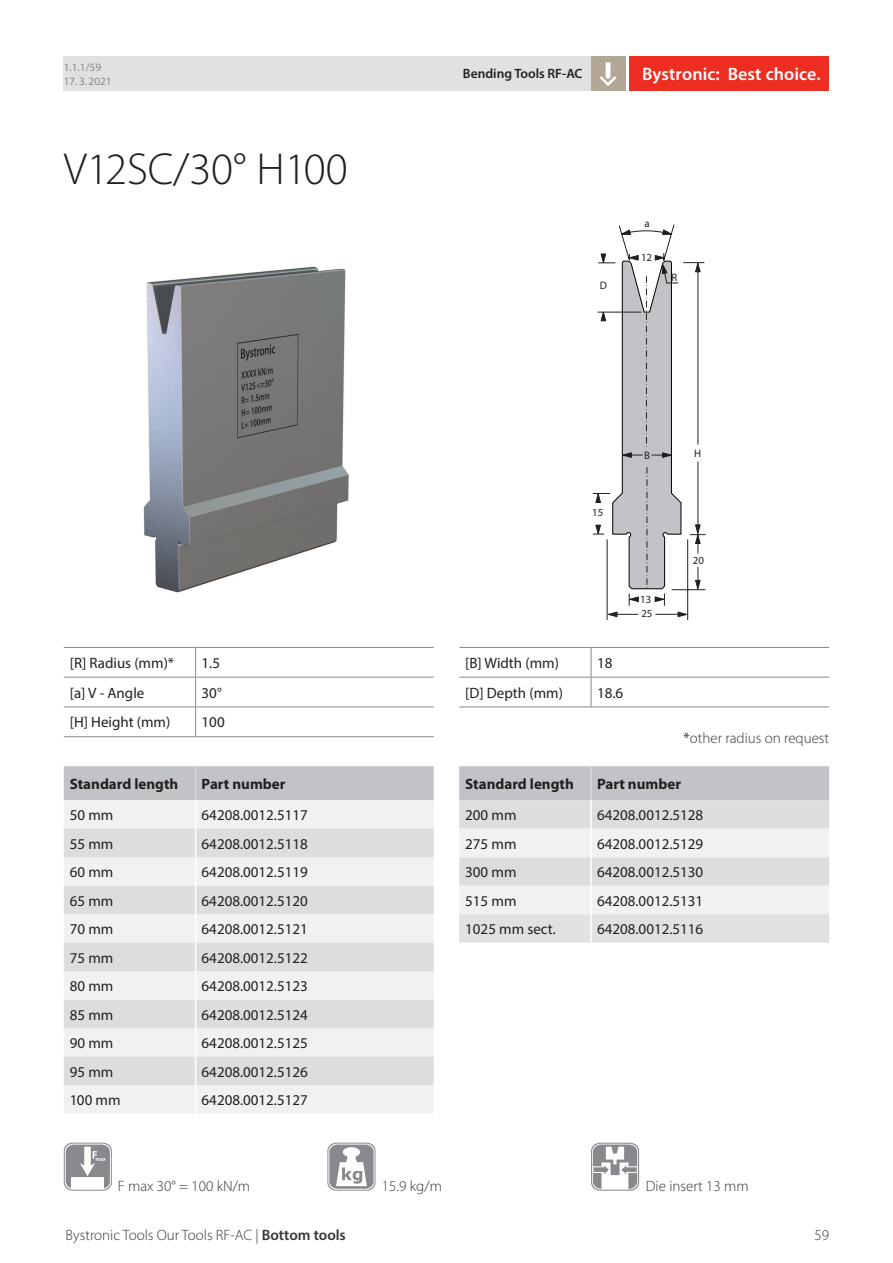
<style>
.page{position:relative;width:893px;height:1263px;background:#fff}
.page>*{position:absolute;margin:0;border:0;box-sizing:border-box;transform-origin:0 0}
.Headline_3{font:300 45px "Myriad Pro";color:#231f20}
.t1{font:600 18px "Myriad Pro";letter-spacing:.005em;color:#fff}
.Tabelle_10pt{font:15px "Myriad Pro";color:#231f20}
.Tabellenkopf_left{font:700 15px "Myriad Pro";color:#231f20}
.Fußzeile_rechts{font:300 15px "Myriad Pro";color:#363536}
.Haupttext_10pt{font:300 15px "Myriad Pro";color:#363536}
.Fussnote_rechts{font:300 15px "Myriad Pro";color:#363536}
.t2{font:600 13.5px "Myriad Pro";color:#231f20}
.t3{font:11.25px/13.5px "Myriad Pro";color:#87898c}
.t4{font:10.8px "Myriad Pro";color:#231f20}
.s1{font-weight:400}
.s2{font-weight:600}
</style>
<div class="page">
<div style="left:64px;top:57px;width:561px;height:34px;background:#e0e1e3"></div>
<div style="left:629px;top:57px;width:200px;height:34px;background:#ee2e22"></div>
<div style="left:591px;top:57px;width:34px;height:34px;background:#b3a797"></div>
<svg style="left:600px;top:62px;width:16px;height:24px"></svg>
<svg style="left:593px;top:224px;width:113px;height:396px"></svg>
<svg style="left:655px;top:611px;width:32px;height:6px"></svg>
<svg style="left:608px;top:611px;width:30px;height:6px"></svg>
<svg style="left:655px;top:596px;width:9px;height:6px"></svg>
<svg style="left:629px;top:596px;width:10px;height:6px"></svg>
<hr style="left:698px;top:462px;width:1px;height:63px;background:#231f20">
<hr style="left:698px;top:271px;width:1px;height:173px;background:#231f20">
<svg style="left:695px;top:567px;width:6px;height:23px"></svg>
<svg style="left:695px;top:524px;width:6px;height:29px"></svg>
<svg style="left:695px;top:262px;width:6px;height:10px"></svg>
<svg style="left:595px;top:525px;width:6px;height:9px"></svg>
<svg style="left:595px;top:493px;width:6px;height:10px"></svg>
<svg style="left:600px;top:253px;width:6px;height:10px"></svg>
<svg style="left:600px;top:311px;width:6px;height:10px"></svg>
<svg style="left:612px;top:255px;width:70px;height:334px"></svg>
<svg style="left:621px;top:229px;width:51px;height:6px"></svg>
<img style="left:143px;top:266px;width:206px;height:327px">
<hr style="left:64px;top:647px;width:132px;height:1px;background:#87898c">
<hr style="left:196px;top:647px;width:238px;height:1px;background:#87898c">
<hr style="left:64px;top:677px;width:132px;height:1px;background:#87898c">
<hr style="left:196px;top:677px;width:238px;height:1px;background:#87898c">
<hr style="left:64px;top:706px;width:132px;height:1px;background:#87898c">
<hr style="left:196px;top:706px;width:238px;height:1px;background:#87898c">
<svg style="left:195px;top:648px;width:1px;height:88px"></svg>
<hr style="left:64px;top:736px;width:132px;height:1px;background:#87898c">
<hr style="left:196px;top:736px;width:238px;height:1px;background:#87898c">
<svg style="left:64px;top:766px;width:370px;height:347px"></svg>
<hr style="left:195px;top:766px;width:1px;height:34px;background:#e0e1e3">
<hr style="left:459px;top:647px;width:132px;height:1px;background:#87898c">
<hr style="left:591px;top:647px;width:238px;height:1px;background:#87898c">
<hr style="left:459px;top:677px;width:132px;height:1px;background:#87898c">
<hr style="left:591px;top:677px;width:238px;height:1px;background:#87898c">
<svg style="left:591px;top:648px;width:1px;height:58px"></svg>
<hr style="left:459px;top:706px;width:132px;height:1px;background:#87898c">
<hr style="left:591px;top:706px;width:238px;height:1px;background:#87898c">
<svg style="left:64px;top:1143px;width:48px;height:48px"></svg>
<svg style="left:65px;top:1143px;width:46px;height:47px"></svg>
<div style="left:66px;top:1144px;width:44px;height:45px;background:#87898c;border-radius:8px"></div>
<div style="left:71px;top:1177px;width:33px;height:12px;background:#fff"></div>
<svg style="left:80px;top:1147px;width:26px;height:29px"></svg>
<svg style="left:591px;top:1143px;width:48px;height:48px"></svg>
<svg style="left:593px;top:1144px;width:44px;height:45px"></svg>
<svg style="left:592px;top:1147px;width:46px;height:42px"></svg>
<svg style="left:327px;top:1143px;width:48px;height:48px"></svg>
<svg style="left:328px;top:1143px;width:46px;height:47px"></svg>
<div style="left:329px;top:1144px;width:45px;height:45px;background:#87898c;border-radius:8px"></div>
<svg style="left:336px;top:1147px;width:31px;height:39px"></svg>
<svg style="left:459px;top:766px;width:370px;height:177px"></svg>
<hr style="left:590px;top:800px;width:2px;height:29px;background:#fff">
<hr style="left:590px;top:829px;width:2px;height:28px;background:#fff">
<hr style="left:590px;top:857px;width:2px;height:29px;background:#fff">
<hr style="left:590px;top:886px;width:2px;height:28px;background:#fff">
<hr style="left:590px;top:914px;width:2px;height:29px;background:#fff">
<hr style="left:591px;top:766px;width:1px;height:34px;background:#e0e1e3">
<p class="t3" style="left:64px;top:61px;width:49px">1.1.1/59<br>17.3.2021</p>
<p class="Headline_3" style="left:64px;top:142px;width:286px">V12SC/30° H100</p>
<p class="Tabelle_10pt" style="left:70px;top:654px;width:106px">[R] Radius (mm)*</p>
<p class="Tabelle_10pt" style="left:202px;top:654px;width:20px">1.5</p>
<p class="Tabelle_10pt" style="left:70px;top:683px;width:76px">[a] V - Angle</p>
<p class="Tabelle_10pt" style="left:202px;top:683px;width:22px">30°</p>
<p class="Tabelle_10pt" style="left:70px;top:713px;width:102px">[H] Height (mm)</p>
<p class="Tabelle_10pt" style="left:202px;top:713px;width:25px">100</p>
<p class="Tabellenkopf_left" style="left:70px;top:774px;width:110px">Standard length</p>
<p class="Tabellenkopf_left" style="left:202px;top:774px;width:85px">Part number</p>
<p class="Tabelle_10pt" style="left:70px;top:806px;width:45px">50 mm</p>
<p class="Tabelle_10pt" style="left:202px;top:806px;width:108px">64208.0012.5117</p>
<p class="Tabelle_10pt" style="left:70px;top:834px;width:45px">55 mm</p>
<p class="Tabelle_10pt" style="left:202px;top:834px;width:108px">64208.0012.5118</p>
<p class="Tabelle_10pt" style="left:70px;top:863px;width:45px">60 mm</p>
<p class="Tabelle_10pt" style="left:202px;top:863px;width:108px">64208.0012.5119</p>
<p class="Tabelle_10pt" style="left:70px;top:891px;width:45px">65 mm</p>
<p class="Tabelle_10pt" style="left:202px;top:891px;width:108px">64208.0012.5120</p>
<p class="Tabelle_10pt" style="left:70px;top:920px;width:45px">70 mm</p>
<p class="Tabelle_10pt" style="left:202px;top:920px;width:108px">64208.0012.5121</p>
<p class="Tabelle_10pt" style="left:70px;top:948px;width:45px">75 mm</p>
<p class="Tabelle_10pt" style="left:202px;top:948px;width:108px">64208.0012.5122</p>
<p class="Tabelle_10pt" style="left:70px;top:977px;width:45px">80 mm</p>
<p class="Tabelle_10pt" style="left:202px;top:977px;width:108px">64208.0012.5123</p>
<p class="Tabelle_10pt" style="left:70px;top:1005px;width:45px">85 mm</p>
<p class="Tabelle_10pt" style="left:202px;top:1005px;width:108px">64208.0012.5124</p>
<p class="Tabelle_10pt" style="left:70px;top:1034px;width:45px">90 mm</p>
<p class="Tabelle_10pt" style="left:202px;top:1034px;width:108px">64208.0012.5125</p>
<p class="Tabelle_10pt" style="left:70px;top:1062px;width:45px">95 mm</p>
<p class="Tabelle_10pt" style="left:202px;top:1062px;width:108px">64208.0012.5126</p>
<p class="Tabelle_10pt" style="left:70px;top:1091px;width:52px">100 mm</p>
<p class="Tabelle_10pt" style="left:202px;top:1091px;width:108px">64208.0012.5127</p>
<p class="t2" style="left:463px;top:65px;width:121px">Bending Tools RF-AC</p>
<p class="t1" style="left:642px;top:62px;width:180px">Bystronic: Best choice.</p>
<p class="t4" style="left:600px;top:279px;width:9px">D</p>
<p class="t4" style="left:645px;top:217px;width:7px">a</p>
<p class="t4" style="left:641px;top:251px;width:13px">12</p>
<p class="t4" style="left:671px;top:271px;width:7px">R</p>
<p class="t4" style="left:592px;top:506px;width:13px">15</p>
<p class="t4" style="left:644px;top:449px;width:7px">B</p>
<p class="Tabelle_10pt" style="left:465px;top:654px;width:95px">[B] Width (mm)</p>
<p class="Tabelle_10pt" style="left:597px;top:654px;width:17px">18</p>
<p class="Tabelle_10pt" style="left:465px;top:683px;width:99px">[D] Depth (mm)</p>
<p class="Tabelle_10pt" style="left:597px;top:683px;width:28px">18.6</p>
<p class="t4" style="left:640px;top:592px;width:13px">13</p>
<p class="t4" style="left:641px;top:607px;width:13px">25</p>
<p class="t4" style="left:694px;top:446px;width:9px">H</p>
<p class="t4" style="left:693px;top:554px;width:13px">20</p>
<p class="Fussnote_rechts" style="left:683px;top:729px;width:147px"><span class="s1">*</span>other radius on request</p>
<p class="Tabellenkopf_left" style="left:465px;top:774px;width:110px">Standard length</p>
<p class="Tabellenkopf_left" style="left:597px;top:774px;width:85px">Part number</p>
<p class="Tabelle_10pt" style="left:465px;top:806px;width:53px">200 mm</p>
<p class="Tabelle_10pt" style="left:597px;top:806px;width:108px">64208.0012.5128</p>
<p class="Tabelle_10pt" style="left:465px;top:834px;width:53px">275 mm</p>
<p class="Tabelle_10pt" style="left:597px;top:834px;width:108px">64208.0012.5129</p>
<p class="Tabelle_10pt" style="left:465px;top:863px;width:53px">300 mm</p>
<p class="Tabelle_10pt" style="left:597px;top:863px;width:108px">64208.0012.5130</p>
<p class="Tabelle_10pt" style="left:465px;top:891px;width:53px">515 mm</p>
<p class="Tabelle_10pt" style="left:597px;top:891px;width:108px">64208.0012.5131</p>
<p class="Tabelle_10pt" style="left:465px;top:920px;width:92px">1025 mm sect.</p>
<p class="Tabelle_10pt" style="left:597px;top:920px;width:108px">64208.0012.5116</p>
<p class="Haupttext_10pt" style="left:118px;top:1176px;width:134px">F max 30° = 100 kN/m</p>
<p class="Haupttext_10pt" style="left:382px;top:1176px;width:62px">15.9 kg/m</p>
<p class="Haupttext_10pt" style="left:646px;top:1176px;width:104px">Die insert 13 mm</p>
<p class="Fußzeile_rechts" style="left:65px;top:1226px;width:282px">Bystronic Tools Our Tools RF-AC | <span class="s2">Bottom tools</span></p>
<p class="Fußzeile_rechts" style="left:814px;top:1226px;width:16px">59</p>
</div>
